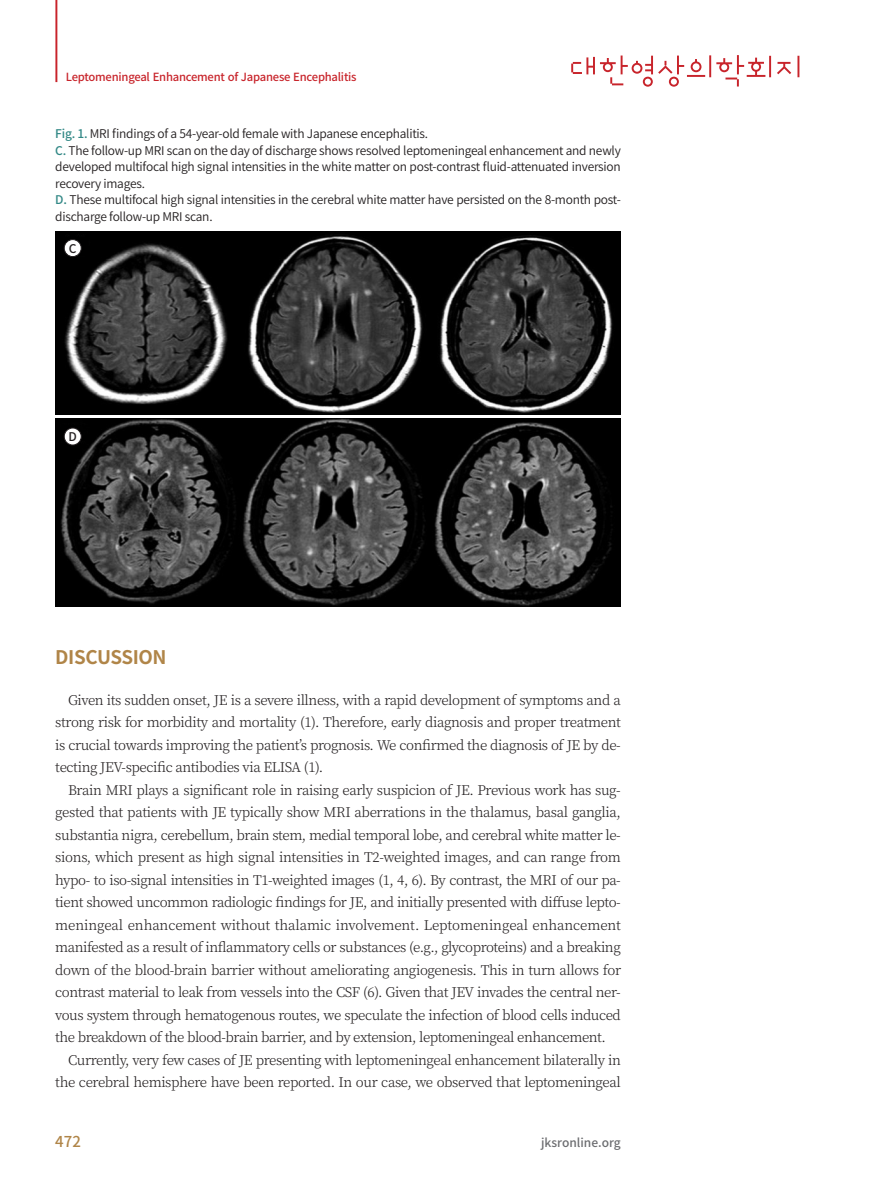
<style>
.page{position:relative;width:893px;height:1191px;background:#fff}
.page>*{position:absolute;margin:0;border:0;box-sizing:border-box;transform-origin:0 0}
.t1{font:700 18.75px "Noto Sans CJ Kkr";letter-spacing:-.02em;color:#b08548}
.t2{font:500 15px "Noto Sans CJ Kkr";color:#b08548}
.t3{font:300 13.5px "Noto Serif CJ Kkr";letter-spacing:-.035em;color:#231f20}
.t4{font:300 13.5px "Noto Serif CJ Kkr";letter-spacing:-.01em;color:#231f20}
.t5{font:600 12px/16.5px "Noto Sans CJ Kkr";letter-spacing:-.02em;color:#231f20}
.t6{font:500 12px "Noto Sans CJ Kkr";color:#6c6d70}
.t7{font:500 12px "Noto Sans CJ Kkr";color:#231f20}
.t8{font:500 11.25px "Noto Sans CJ Kkr";letter-spacing:-.02em;color:#c8242b}
.s1{font-weight:500;color:#328886}
</style>
<div class="page">
<hr style="left:55px;top:0;width:2px;height:82px;background:#c8242b">
<svg style="left:571px;top:55px;width:228px;height:32px"></svg>
<img style="left:55px;top:231px;width:566px;height:183px">
<img style="left:55px;top:418px;width:566px;height:189px">
<div style="left:64px;top:239px;width:17px;height:18px;background:#fff;border-radius:50%"></div>
<div style="left:64px;top:239px;width:17px;height:18px;border:1px solid #231f20;border-radius:50%"></div>
<div style="left:64px;top:428px;width:17px;height:17px;background:#fff;border-radius:50%"></div>
<div style="left:64px;top:428px;width:17px;height:17px;border:1px solid #231f20;border-radius:50%"></div>
<p class="t8" style="left:66px;top:70px;width:292px">Leptomeningeal Enhancement of Japanese Encephalitis</p>
<p class="t5" style="left:55px;top:126px;width:567px"><span class="s1">Fig. 1.</span> MRI findings of a 54-year-old female with Japanese encephalitis.<br><span class="s1">C.</span> The follow-up MRI scan on the day of discharge shows resolved leptomeningeal enhancement and newly developed multifocal high signal intensities in the white matter on post-contrast fluid-attenuated inversion recovery images.<br><span class="s1">D.</span> These multifocal high signal intensities in the cerebral white matter have persisted on the 8-month post&shy;discharge follow-up MRI scan.</p>
<p class="t7" style="left:69px;top:241px;width:9px">C</p>
<p class="t7" style="left:69px;top:430px;width:10px">D</p>
<p class="t1" style="left:55px;top:646px;width:113px">DISCUSSION</p>
<p class="t3" style="left:68px;top:692px;width:554px">Given its sudden onset, JE is a severe illness, with a rapid development of symptoms and a</p>
<p class="t3" style="left:55px;top:714px;width:567px">strong risk for morbidity and mortality (1). Therefore, early diagnosis and proper treatment</p>
<p class="t3" style="left:55px;top:737px;width:567px">is crucial towards improving the patient’s prognosis. We confirmed the diagnosis of JE by de-</p>
<p class="t3" style="left:55px;top:759px;width:270px">tecting JEV-specific antibodies via ELISA (1).</p>
<p class="t3" style="left:68px;top:782px;width:554px">Brain MRI plays a significant role in raising early suspicion of JE. Previous work has sug-</p>
<p class="t3" style="left:55px;top:804px;width:567px">gested that patients with JE typically show MRI aberrations in the thalamus, basal ganglia,</p>
<p class="t3" style="left:55px;top:827px;width:567px">substantia nigra, cerebellum, brain stem, medial temporal lobe, and cerebral white matter le-</p>
<p class="t3" style="left:55px;top:849px;width:567px">sions, which present as high signal intensities in T2-weighted images, and can range from</p>
<p class="t3" style="left:55px;top:872px;width:567px">hypo- to iso-signal intensities in T1-weighted images (1, 4, 6). By contrast, the MRI of our pa-</p>
<p class="t3" style="left:55px;top:894px;width:567px">tient showed uncommon radiologic findings for JE, and initially presented with diffuse lepto-</p>
<p class="t4" style="left:55px;top:917px;width:567px">meningeal enhancement without thalamic involvement. Leptomeningeal enhancement</p>
<p class="t3" style="left:55px;top:939px;width:567px">manifested as a result of inflammatory cells or substances (e.g., glycoproteins) and a breaking</p>
<p class="t3" style="left:55px;top:962px;width:567px">down of the blood-brain barrier without ameliorating angiogenesis. This in turn allows for</p>
<p class="t3" style="left:55px;top:984px;width:567px">contrast material to leak from vessels into the CSF (6). Given that JEV invades the central ner-</p>
<p class="t3" style="left:55px;top:1007px;width:567px">vous system through hematogenous routes, we speculate the infection of blood cells induced</p>
<p class="t3" style="left:55px;top:1029px;width:552px">the breakdown of the blood-brain barrier, and by extension, leptomeningeal enhancement.</p>
<p class="t3" style="left:68px;top:1052px;width:554px">Currently, very few cases of JE presenting with leptomeningeal enhancement bilaterally in</p>
<p class="t3" style="left:55px;top:1074px;width:567px">the cerebral hemisphere have been reported. In our case, we observed that leptomeningeal</p>
<p class="t2" style="left:55px;top:1132px;width:27px">472</p>
<p class="t6" style="left:541px;top:1135px;width:81px">jksronline.org</p>
</div>
